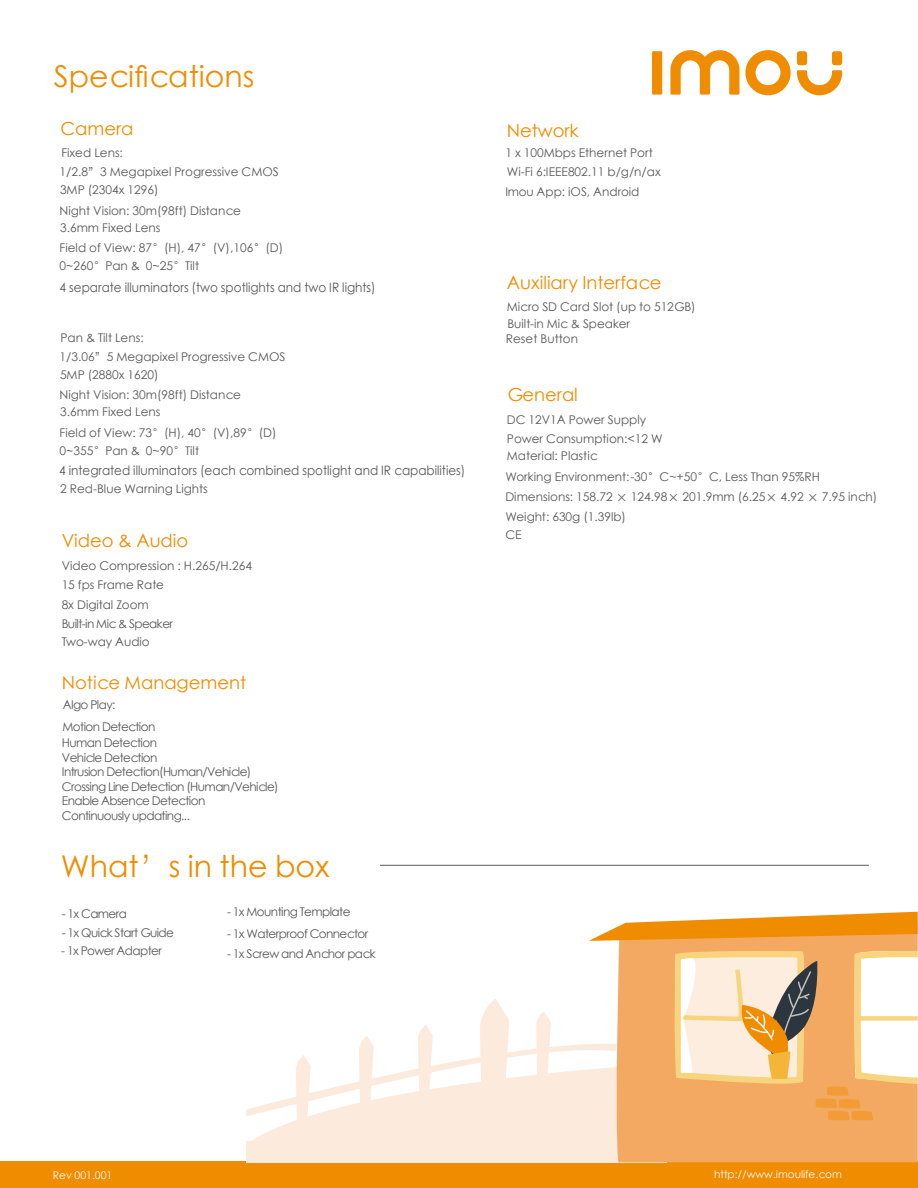
<style>
.page{position:relative;width:918px;height:1188px;background:#fff}
.page>*{position:absolute;margin:0;border:0;box-sizing:border-box;transform-origin:0 0}
.t1{font:30px "ST Xihei";color:#f08c00}
.t2{font:18px "ST Xihei";color:#f08c00}
.t3{font:12.9px "ST Xihei";color:#595757;scale:.93 1}
.t4{font:12px/19.5px "ST Xihei";color:#595757}
.t5{font:12px/14.5px "ST Xihei";letter-spacing:-.05em;color:#595757}
.t6{font:10.5px "ST Xihei";color:#fdfdfe}
</style>
<div class="page">
<div style="left:0;top:1161px;width:918px;height:27px;background:#f08c00"></div>
<hr style="left:380px;top:865px;width:489px;height:1px;background:#595757">
<div style="left:652px;top:51px;width:10px;height:44px;background:#f08c00"></div>
<div style="left:797px;top:51px;width:10px;height:14px;background:#f08c00;border-radius:3px"></div>
<div style="left:832px;top:51px;width:10px;height:14px;background:#f08c00;border-radius:3px"></div>
<svg style="left:797px;top:70px;width:45px;height:26px"></svg>
<svg style="left:670px;top:50px;width:121px;height:45px"></svg>
<div style="left:246px;top:1141px;width:421px;height:22px;background:#fceadd"></div>
<div style="left:617px;top:1148px;width:301px;height:14px;background:#f4a962"></div>
<svg style="left:246px;top:912px;width:672px;height:236px"></svg>
<h1 class="t1" style="left:54px;top:55px;width:202px">Specifications</h1>
<h2 class="t2" style="left:61px;top:116px;width:74px">Camera</h2>
<p class="t4" style="left:61px;top:143px;width:63px">Fixed Lens:</p>
<p class="t4" style="left:60px;top:162px;width:221px">1/2.8”3 Megapixel Progressive CMOS</p>
<p class="t4" style="left:60px;top:179px;width:183px;line-height:20.5px">3MP (2304x 1296)<br>Night Vision: 30m(98ft) Distance</p>
<p class="t4" style="left:60px;top:218px;width:102px">3.6mm Fixed Lens</p>
<p class="t4" style="left:60px;top:238px;width:225px">Field of View: 87°(H), 47°(V),106°(D)</p>
<p class="t4" style="left:60px;top:256px;width:141px">0~260°Pan &amp; 0~25°Tilt</p>
<p class="t3" style="left:60px;top:279px;width:341px">4 separate illuminators (two spotlights and two IR lights)</p>
<p class="t4" style="left:60px;top:328px;width:85px">Pan &amp; Tilt Lens:</p>
<p class="t4" style="left:60px;top:346px;width:227px">1/3.06”5 Megapixel Progressive CMOS</p>
<p class="t4" style="left:60px;top:364px;width:183px;line-height:20.5px">5MP (2880x 1620)<br>Night Vision: 30m(98ft) Distance</p>
<p class="t4" style="left:60px;top:402px;width:102px">3.6mm Fixed Lens</p>
<p class="t4" style="left:60px;top:423px;width:218px;line-height:18.3px">Field of View: 73°(H), 40°(V),89°(D)<br>0~355°Pan &amp; 0~90°Tilt</p>
<p class="t3" style="left:59px;top:461px;width:438px">4 integrated illuminators (each combined spotlight and IR capabilities)</p>
<p class="t4" style="left:60px;top:479px;width:149px">2 Red-Blue Warning Lights</p>
<h2 class="t2" style="left:62px;top:528px;width:128px">Video &amp; Audio</h2>
<p class="t4" style="left:62px;top:556px;width:192px">Video Compression : H.265/H.264<br>15 fps Frame Rate<br>8x Digital Zoom<br>Built-in Mic &amp; Speaker</p>
<p class="t4" style="left:62px;top:632px;width:90px">Two-way Audio</p>
<h2 class="t2" style="left:62px;top:669px;width:186px">Notice Management</h2>
<p class="t5" style="left:63px;top:697px;width:54px">AIgo Play:</p>
<p class="t5" style="left:63px;top:719px;width:94px">Motion Detection</p>
<p class="t5" style="left:62px;top:735px;width:218px">Human Detection<br>Vehicle Detection<br>Intrusion Detection(Human/Vehicle)<br>Crossing Line Detection (Human/Vehicle)<br>Enable Absence Detection<br>Continuously updating...</p>
<h1 class="t1" style="left:61px;top:845px;width:270px">What’s in the box</h1>
<p class="t5" style="left:62px;top:906px;width:67px">- 1x Camera</p>
<p class="t5" style="left:62px;top:925px;width:114px">- 1x Quick Start Guide</p>
<p class="t5" style="left:61px;top:943px;width:102px">- 1x Power Adapter</p>
<p class="t5" style="left:227px;top:904px;width:125px">- 1x Mounting Template</p>
<p class="t5" style="left:227px;top:926px;width:143px">- 1x Waterproof Connector</p>
<p class="t5" style="left:227px;top:946px;width:150px">- 1x Screw and Anchor pack</p>
<h2 class="t2" style="left:507px;top:118px;width:74px">Network</h2>
<p class="t4" style="left:507px;top:162px;width:155px">Wi-Fi 6:IEEE802.11 b/g/n/ax</p>
<p class="t4" style="left:505px;top:143px;width:149px">1 x 100Mbps Ethernet Port</p>
<p class="t4" style="left:505px;top:182px;width:136px">Imou App: iOS, Android</p>
<h2 class="t2" style="left:507px;top:270px;width:156px">Auxiliary Interface</h2>
<p class="t4" style="left:507px;top:297px;width:190px">Micro SD Card Slot (up to 512GB)</p>
<p class="t4" style="left:506px;top:329px;width:74px">Reset Button</p>
<p class="t4" style="left:507px;top:314px;width:124px">Built-in Mic &amp; Speaker</p>
<h2 class="t2" style="left:507px;top:382px;width:73px">General</h2>
<p class="t4" style="left:507px;top:410px;width:157px;line-height:18.8px">DC 12V1A Power Supply<br>Power Consumption:&lt;12 W</p>
<p class="t4" style="left:505px;top:467px;width:316px">Working Environment:-30°C~+50°C, Less Than 95%RH</p>
<p class="t4" style="left:507px;top:446px;width:92px">Material: Plastic</p>
<p class="t4" style="left:505px;top:487px;width:373px">Dimensions: 158.72 × 124.98× 201.9mm (6.25× 4.92 × 7.95 inch)<br>Weight: 630g (1.39lb)</p>
<p class="t4" style="left:505px;top:524px;width:18px">CE</p>
<p class="t6" style="left:53px;top:1168px;width:61px">Rev 001.001</p>
<p class="t6" style="left:714px;top:1167px;width:129px">http://www.imoulife.com</p>
</div>
